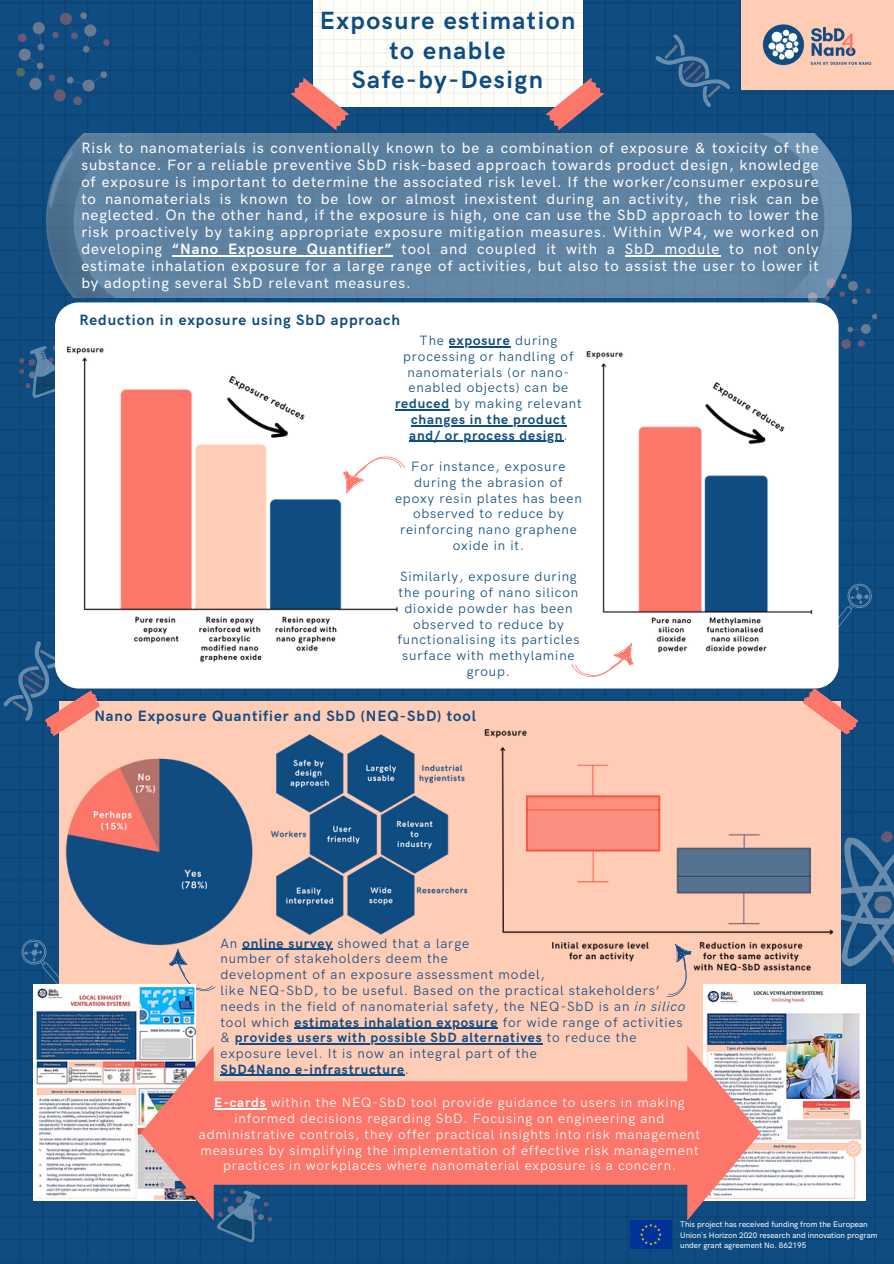
<style>
.page{position:relative;width:894px;height:1264px;background:#fff}
.page>*{position:absolute;margin:0;border:0;box-sizing:border-box;transform-origin:0 0}
.t1{font:700 25.05px/29.2px "HK Grotesk Pro";letter-spacing:.06em;color:#0f4c81;text-align:center}
.t2{font:500 15px/16.8px "HK Grotesk Pro";letter-spacing:.06em;color:#fff;text-align:justify}
.t3{font:700 15px "HK Grotesk Pro";letter-spacing:.06em;color:#0f4c81}
.t4{font:13.5px/15.8px "HK Grotesk Pro";letter-spacing:.06em;color:#0f4c81;text-align:center}
.t5{font:13.5px/15.8px "HK Grotesk Pro";letter-spacing:.06em;color:#fff;text-align:center}
.t6{font:700 13.5px "HK Grotesk Pro";letter-spacing:.06em;color:#0f4c81}
.t7{font:500 8.1px/10.8px "HK Grotesk Pro";color:#fff}
.s1{font-weight:700}
.s2{font-weight:400}
.s3{font-style:italic}
</style>
<div class="page">
<img style="left:0;top:0;width:893px;height:1263px">
<svg style="left:16px;top:10px;width:94px;height:95px;background:#1b5080"></svg>
<svg style="left:655px;top:34px;width:75px;height:73px;background:#1d5485"></svg>
<div style="left:740px;top:0;width:153px;height:89px;background:#ffccb6"></div>
<svg style="left:290px;top:0;width:314px;height:131px"></svg>
<img style="left:762px;top:24px;width:109px;height:42px">
<div style="left:630px;top:1220px;width:41px;height:28px;background:#039"></div>
<svg style="left:640px;top:1223px;width:21px;height:22px"></svg>
<svg style="left:797px;top:273px;width:80px;height:81px;background:#1e5282"></svg>
<svg style="left:216px;top:1220px;width:61px;height:24px"></svg>
<svg style="left:837px;top:581px;width:39px;height:49px;background:#235a89"></svg>
<svg style="left:19px;top:938px;width:40px;height:48px;background:#1a5385"></svg>
<img style="left:47px;top:133px;width:804px;height:165px">
<svg style="left:15px;top:341px;width:40px;height:58px;background:#265885"></svg>
<svg style="left:55px;top:302px;width:782px;height:386px"></svg>
<div style="left:59px;top:701px;width:781px;height:391px;background:#ffccb6"></div>
<img style="left:270px;top:734px;width:198px;height:201px">
<svg style="left:169px;top:948px;width:47px;height:44px"></svg>
<img style="left:33px;top:984px;width:163px;height:216px">
<img style="left:703px;top:984px;width:162px;height:216px">
<svg style="left:141px;top:1045px;width:619px;height:175px;fill:#fc766a"></svg>
<svg style="left:0;top:635px;width:102px;height:102px"></svg>
<svg style="left:711px;top:686px;width:182px;height:312px"></svg>
<img style="left:65px;top:758px;width:188px;height:188px">
<img style="left:63px;top:344px;width:338px;height:325px">
<svg style="left:569px;top:638px;width:70px;height:48px"></svg>
<img style="left:578px;top:344px;width:238px;height:308px">
<hr style="left:449px;top:346px;width:61px;height:1px;background:#0f4c81">
<hr style="left:395px;top:409px;width:55px;height:1px;background:#0f4c81">
<hr style="left:411px;top:425px;width:155px;height:1px;background:#0f4c81">
<hr style="left:409px;top:440px;width:154px;height:2px;background:#0f4c81">
<svg style="left:338px;top:449px;width:69px;height:48px"></svg>
<img style="left:484px;top:725px;width:349px;height:250px">
<hr style="left:172px;top:255px;width:220px;height:1px;background:#fff">
<hr style="left:624px;top:255px;width:96px;height:1px;background:#fff">
<hr style="left:242px;top:948px;width:91px;height:2px;background:#0f4c81">
<hr style="left:294px;top:1027px;width:204px;height:1px;background:#0f4c81">
<hr style="left:235px;top:1043px;width:307px;height:1px;background:#0f4c81">
<hr style="left:220px;top:1074px;width:185px;height:2px;background:#0f4c81">
<hr style="left:214px;top:1108px;width:52px;height:1px;background:#fff">
<svg style="left:652px;top:939px;width:48px;height:58px"></svg>
<h3 class="t1" style="left:319px;top:7px;width:257px">Exposure estimation to enable<br>Safe-by-Design</h3>
<p class="t2" style="left:81px;top:140px;width:738px">Risk to nanomaterials is conventionally known to be a combination of exposure &amp; toxicity of the substance. For a reliable preventive SbD risk-based approach towards product design, knowledge of exposure is important to determine the associated risk level. If the worker/consumer exposure to nanomaterials is known to be low or almost inexistent during an activity, the risk can be neglected. On the other hand, if the exposure is high, one can use the SbD approach to lower the risk proactively by taking appropriate exposure mitigation measures. Within WP4, we worked on developing</p>
<p class="t2" style="left:81px;top:241px;width:738px;text-indent:91px"><span class="s1">“Nano Exposure Quantifier”</span> tool and coupled it with a SbD module to not only estimate inhalation exposure for a large range of activities, but also to assist the user to lower it by adopting several SbD relevant measures.</p>
<p class="t3" style="left:79px;top:311px;width:322px">Reduction in exposure using SbD approach</p>
<p class="t4" style="left:419px;top:333px;width:139px">The <span class="s1">exposure</span> during</p>
<p class="t4" style="left:395px;top:349px;width:188px">processing or handling of nanomaterials (or nano&shy;enabled objects) can be <span class="s1">reduced</span> by making relevant</p>
<h2 class="t6" style="left:411px;top:411px;width:156px">changes in the product</h2>
<p class="t6" style="left:409px;top:427px;width:160px">and/ or process design<span class="s2">.</span></p>
<p class="t4" style="left:395px;top:459px;width:188px">For instance, exposure during the abrasion of epoxy resin plates has been observed to reduce by reinforcing nano graphene oxide in it.</p>
<p class="t4" style="left:398px;top:569px;width:181px">Similarly, exposure during the pouring of nano silicon dioxide powder has been</p>
<h2 class="t4" style="left:397px;top:616px;width:183px">observed to reduce by functionalising its particles surface with methylamine group.</h2>
<p class="t3" style="left:94px;top:707px;width:383px">Nano Exposure Quantifier and SbD (NEQ-SbD) tool</p>
<p class="t4" style="left:220px;top:935px;width:250px">An <span class="s1">online survey</span> showed that a large</p>
<p class="t4" style="left:220px;top:951px;width:466px;text-align:left">number of stakeholders deem the<br>development of an exposure assessment model,<br>like NEQ-SbD, to be useful. Based on the practical stakeholders’ needs in the field of nanomaterial safety, the NEQ-SbD is an <span class="s3">in silico </span>tool which <span class="s1">estimates inhalation exposure</span> for wide range of activities</p>
<p class="t6" style="left:220px;top:1030px;width:417px"><span class="s2">&amp;</span> provides users with possible SbD alternatives <span class="s2">to reduce the</span></p>
<p class="t4" style="left:220px;top:1046px;width:317px;text-align:left">exposure level. It is now an integral part of the<br><span class="s1">SbD4Nano e-infrastructure</span>.</p>
<p class="t5" style="left:199px;top:1095px;width:502px"><span class="s1">E-cards</span> within the NEQ-SbD tool provide guidance to users in making informed decisions regarding SbD. Focusing on engineering and administrative controls, they offer practical insights into risk management measures by simplifying the implementation of effective risk management practices in workplaces where nanomaterial exposure is a concern.</p>
<h3 class="t7" style="left:680px;top:1219px;width:199px">This project has received funding from the European<br>Union`s Horizon 2020 research and innovation program under grant agreement No. 862195</h3>
</div>
